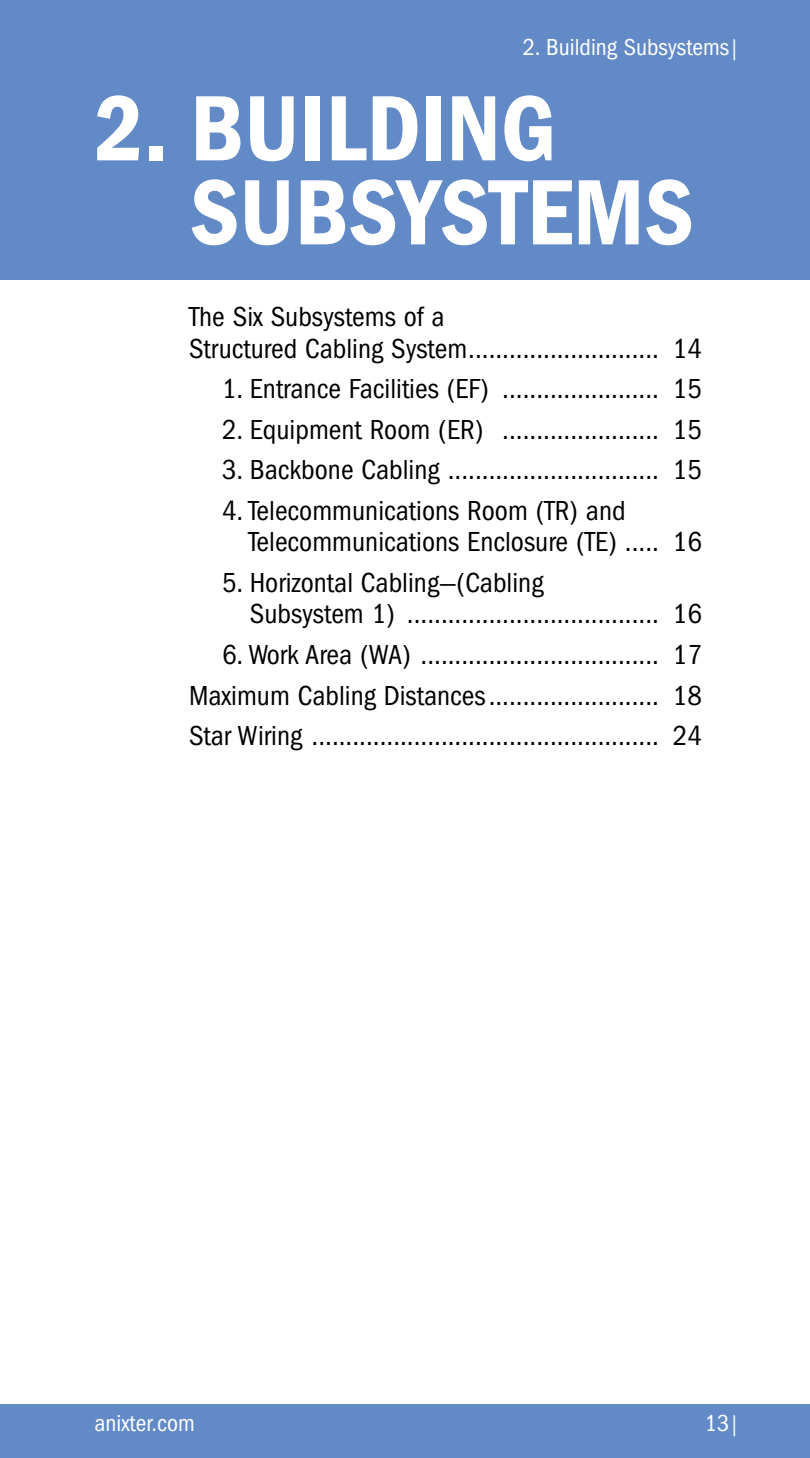
<style>
.page{position:relative;width:810px;height:1458px;background:#628ac7}
.page>*{position:absolute;margin:0;border:0;box-sizing:border-box;transform-origin:0 0}
.t1{font:96px/84px "ITC Franklin Gothic Std Dm Cd";color:#fff}
.t2{font:condensed 28.5px/31.5px "ITC Franklin Gothic Std";color:#000}
.t3{font:condensed 24px "ITC Franklin Gothic Std";color:#fff}
.s1{font-size:21px}
</style>
<div class="page">
<div style="left:0;top:280px;width:810px;height:1124px;background:#fff"></div>
<p class="t3" style="left:523px;top:34px;width:219px">2. Building Subsystems<span class="s1">|</span></p>
<h1 class="t1" style="left:190px;top:87px;width:505px;text-indent:-96px">2. BUILDING<br>SUBSYSTEMS</h1>
<p class="t2" style="left:189px;top:301px;width:514px">The Six Subsystems of a<br>Structured Cabling System............................ 14</p>
<p class="t2" style="left:222px;top:373px;width:481px">1. Entrance Facilities (EF) ....................... 15</p>
<p class="t2" style="left:222px;top:414px;width:481px">2. Equipment Room (ER) ....................... 15</p>
<p class="t2" style="left:222px;top:454px;width:481px">3. Backbone Cabling ............................... 15</p>
<p class="t2" style="left:248px;top:495px;width:455px;text-indent:-26px">4. Telecommunications Room (TR) and<br>Telecommunications Enclosure (TE) ..... 16</p>
<p class="t2" style="left:250px;top:567px;width:454px;text-indent:-28px">5. Horizontal Cabling—(Cabling<br>Subsystem 1) ..................................... 16</p>
<p class="t2" style="left:189px;top:635px;width:515px;line-height:40.5px;text-align:justify;text-indent:33px">6. Work Area (WA) ................................... 17<br>Maximum Cabling Distances......................... 18<br>Star Wiring ................................................... 24</p>
<p class="t3" style="left:93px;top:1400px;width:102px">anixter.com</p>
<p class="t3" style="left:705px;top:1400px;width:37px">13<span class="s1">|</span></p>
<p class="t3" style="left:94px;top:1409px;width:102px">anixter.com</p>
<p class="t3" style="left:705px;top:1409px;width:37px">13<span class="s1">|</span></p>
</div>
